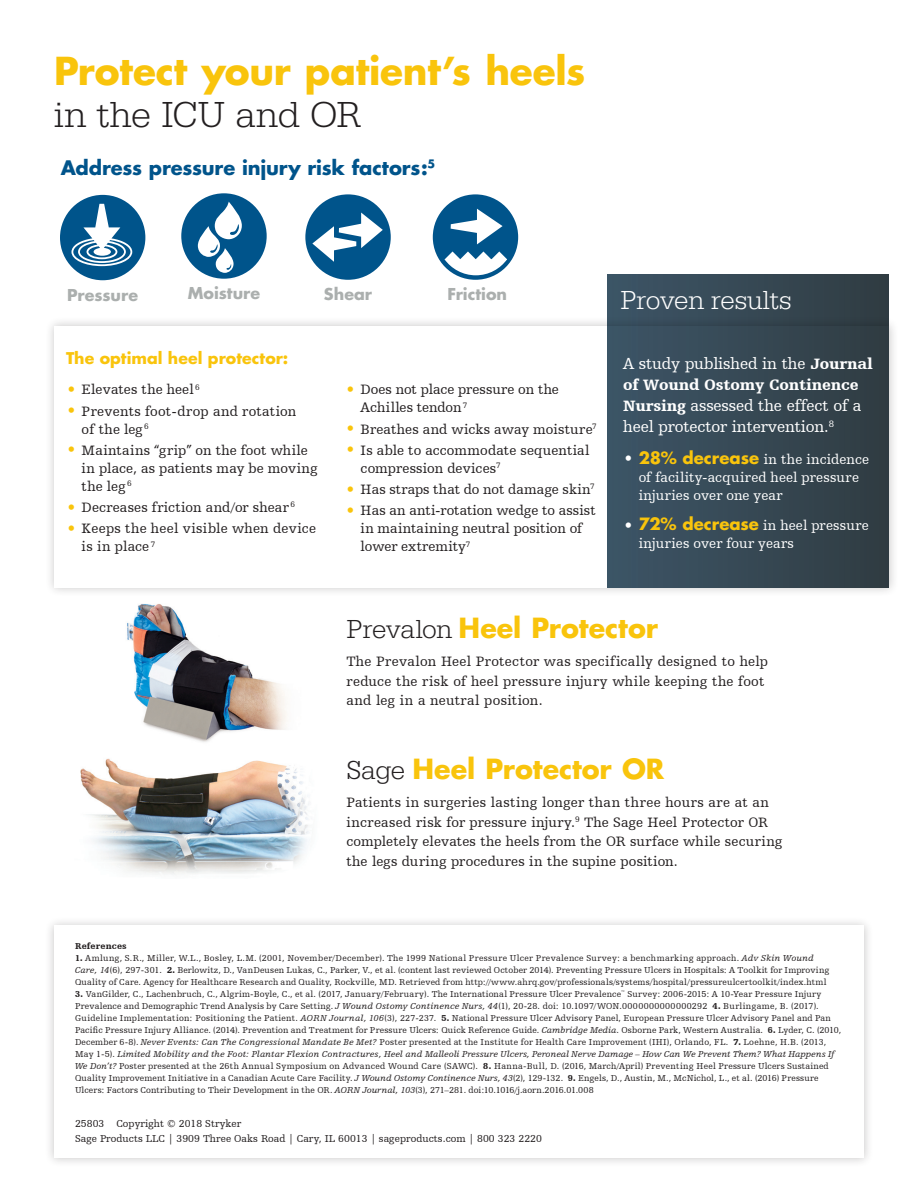
<style>
.page{position:relative;width:918px;height:1188px;background:#fff}
.page>*{position:absolute;margin:0;border:0;box-sizing:border-box;transform-origin:0 0}
.Back_Headline{font:700 37.5px/42px "Futura For Stryker";letter-spacing:-.005em;color:#f9c40c}
.Back_Headline-2{font:700 27px "Futura For Stryker";color:#f9c40c}
.t1{font:300 27px "Egyptienne URW";color:#fff}
.subhead{font:700 19.5px "Futura For Stryker";letter-spacing:-.005em;color:#00548b}
.t2{font:16.5px/21px "Humanist Slabserif 712 BT";letter-spacing:-.01em;color:#fff}
.subhead-2{font:700 15.9px "Futura For Stryker";color:#abafae}
.subhead-3{font:700 15.75px "Futura For Stryker";color:#f9c40c}
.t3{font:900 15.75px "Humanist Slabserif 712 BT";letter-spacing:-.01em;color:#fff}
.Body_Copy_Bullets{font:14.25px/18px "Humanist Slabserif 712 BT";letter-spacing:.01em;color:#231f20}
.body_copy{font:14.25px/19.5px "Humanist Slabserif 712 BT";letter-spacing:.015em;color:#231f20}
.Back_Headline-3{font:14.25px/19.5px "Humanist Slabserif 712 BT";letter-spacing:.02em;color:#231f20}
.Body_Copy_Bullets-2{font:14.25px/18px "Humanist Slabserif 712 BT";letter-spacing:.01em;color:#fff}
.t4{font:10.5px "Humanist Slabserif 712 BT";letter-spacing:.005em;color:#231f20}
.t5{font:9px/12px "Humanist Slabserif 712 BT";letter-spacing:.02em;color:#231f20}
.t6{font:900 9px "Humanist Slabserif 712 BT";letter-spacing:.015em;color:#231f20}
.s1{font-family:"URW Egyptienne TOT";font-weight:300;color:#231f20}
.s2{font-weight:900;font-size:18px;color:#f9c40c}
.s3{font-weight:900;font-size:15.75px}
.s4{font-size:18px}
.s5{font-family:"Futura For Stryker";font-weight:700;font-size:16.5px;color:#f9c40c}
.s6{font-family:"Egyptienne URW";font-weight:300;color:#231f20}
.s7{font-weight:900}
.s8{font-style:italic}
</style>
<div class="page">
<img style="left:80px;top:758px;width:229px;height:117px">
<div style="left:608px;top:274px;width:281px;height:314px;background:linear-gradient(to right,#3c5567,#303c42)"></div>
<div style="left:44px;top:916px;width:830px;height:251px;background:#231f20;opacity:.25"></div>
<div style="left:54px;top:926px;width:810px;height:232px;background:#fff"></div>
<img style="left:116px;top:604px;width:186px;height:155px">
<div style="left:44px;top:316px;width:855px;height:281px;background:#231f20;opacity:.25"></div>
<svg style="left:54px;top:326px;width:835px;height:262px"></svg>
<div style="left:60px;top:195px;width:85px;height:85px;background:#00548b;border-radius:50%"></div>
<svg style="left:71px;top:204px;width:61px;height:62px"></svg>
<div style="left:305px;top:194px;width:86px;height:86px;background:#00548b;border-radius:50%"></div>
<svg style="left:312px;top:213px;width:71px;height:49px"></svg>
<div style="left:181px;top:193px;width:86px;height:86px;background:#00548b;border-radius:50%"></div>
<svg style="left:198px;top:202px;width:44px;height:71px"></svg>
<div style="left:433px;top:194px;width:85px;height:86px;background:#00548b;border-radius:50%"></div>
<svg style="left:451px;top:209px;width:52px;height:35px"></svg>
<svg style="left:444px;top:251px;width:63px;height:24px"></svg>
<p class="Back_Headline" style="left:54px;top:49px;width:533px">Protect your patient’s heels <span class="s1">in the ICU and OR</span></p>
<p class="subhead" style="left:61px;top:155px;width:376px">Address pressure injury risk factors:<sup>5</sup></p>
<p class="subhead-2" style="left:67px;top:284px;width:72px">Pressure</p>
<p class="subhead-2" style="left:188px;top:282px;width:74px">Moisture</p>
<p class="subhead-2" style="left:324px;top:284px;width:50px">Shear</p>
<p class="subhead-2" style="left:448px;top:284px;width:61px">Friction</p>
<p class="subhead-3" style="left:66px;top:347px;width:224px">The optimal heel protector:</p>
<p class="Body_Copy_Bullets" style="left:66px;top:380px;width:135px"><span class="s2">•</span> Elevates the heel <sup>6</sup></p>
<p class="Body_Copy_Bullets" style="left:82px;top:402px;width:216px;text-indent:-16px"><span class="s2">•</span> Prevents foot-drop and rotation of the leg <sup>6</sup></p>
<p class="Body_Copy_Bullets" style="left:82px;top:441px;width:238px;text-indent:-16px"><span class="s2">•</span> Maintains “grip” on the foot while in place, as patients may be moving the leg <sup>6</sup></p>
<p class="Body_Copy_Bullets" style="left:66px;top:498px;width:231px"><span class="s2">•</span> Decreases friction and/or shear <sup>6</sup></p>
<p class="Body_Copy_Bullets" style="left:82px;top:519px;width:236px;text-indent:-16px"><span class="s2">•</span> Keeps the heel visible when device is in place <sup>7</sup></p>
<p class="Body_Copy_Bullets" style="left:361px;top:380px;width:200px;text-indent:-16px"><span class="s2">•</span> Does not place pressure on the<br>Achilles tendon<sup>7</sup></p>
<p class="Body_Copy_Bullets" style="left:345px;top:420px;width:253px"><span class="s2">•</span> Breathes and wicks away moisture<sup>7</sup></p>
<p class="Body_Copy_Bullets" style="left:361px;top:441px;width:230px;text-indent:-16px"><span class="s2">•</span> Is able to accommodate sequential compression devices<sup>7</sup></p>
<p class="Body_Copy_Bullets" style="left:345px;top:480px;width:251px"><span class="s2">•</span> Has straps that do not damage skin<sup>7</sup></p>
<p class="Body_Copy_Bullets" style="left:361px;top:501px;width:237px;text-indent:-16px"><span class="s2">•</span> Has an anti-rotation wedge to assist in maintaining neutral position of lower extremity<sup>7</sup></p>
<p class="t1" style="left:621px;top:284px;width:173px">Proven results</p>
<p class="t2" style="left:623px;top:353px;width:251px">A study published in the <span class="s3">Journal</span></p>
<p class="t3" style="left:623px;top:375px;width:237px">of Wound Ostomy Continence</p>
<p class="t2" style="left:623px;top:395px;width:240px"><span class="s3">Nursing</span> assessed the effect of a heel protector intervention.<sup>8</sup></p>
<p class="Body_Copy_Bullets-2" style="left:639px;top:450px;width:232px;text-indent:-16px"><span class="s4">•</span> <span class="s5">28% decrease</span> in the incidence of facility-acquired heel pressure injuries over one year</p>
<p class="Body_Copy_Bullets-2" style="left:639px;top:516px;width:232px;text-indent:-16px"><span class="s4">•</span> <span class="s5">72% decrease</span> in heel pressure injuries over four years</p>
<p class="Back_Headline-2" style="left:346px;top:610px;width:313px"><span class="s6">Prevalon</span> Heel Protector</p>
<p class="Back_Headline-3" style="left:346px;top:652px;width:423px">The Prevalon Heel Protector was specifically designed to help reduce the risk of heel pressure injury while keeping the foot and leg in a neutral position.</p>
<p class="Back_Headline-2" style="left:346px;top:751px;width:319px"><span class="s1">Sage</span> Heel Protector OR</p>
<p class="body_copy" style="left:346px;top:793px;width:438px">Patients in surgeries lasting longer than three hours are at an increased risk for pressure injury.<sup>9</sup> The Sage Heel Protector OR completely elevates the heels from the OR surface while securing the legs during procedures in the supine position.</p>
<p class="t6" style="left:75px;top:940px;width:53px">References</p>
<p class="t5" style="left:75px;top:951px;width:756px"><span class="s7">1.</span> Amlung, S.R., Miller, W.L., Bosley, L.M. (2001, November/December). The 1999 National Pressure Ulcer Prevalence Survey: a benchmarking approach. <span class="s8">Adv Skin Wound<br>Care, 14</span>(6), 297-301. <span class="s7">2.</span> Berlowitz, D., VanDeusen Lukas, C., Parker, V., et al. (content last reviewed October 2014). Preventing Pressure Ulcers in Hospitals: A Toolkit for Improving<br>Quality of Care. Agency for Healthcare Research and Quality, Rockville, MD. Retrieved from http://www.ahrq.gov/professionals/systems/hospital/pressureulcertoolkit/index.html</p>
<p class="t5" style="left:75px;top:987px;width:768px"><span class="s7">3.</span> VanGilder, C., Lachenbruch, C., Algrim-Boyle, C., et al. (2017, January/February). The International Pressure Ulcer Prevalence<sup>™</sup> Survey: 2006-2015: A 10-Year Pressure Injury Prevalence and Demographic Trend Analysis by Care Setting. <span class="s8">J Wound Ostomy Continence Nurs, 44</span>(1), 20-28. doi: 10.1097/WON.0000000000000292 <span class="s7">4.</span> Burlingame, B. (2017).<br>Guideline Implementation: Positioning the Patient. <span class="s8">AORN Journal, 106</span>(3), 227-237. <span class="s7">5.</span> National Pressure Ulcer Advisory Panel, European Pressure Ulcer Advisory Panel and Pan Pacific Pressure Injury Alliance. (2014). Prevention and Treatment for Pressure Ulcers: Quick Reference Guide. <span class="s8">Cambridge Media</span>. Osborne Park, Western Australia. <span class="s7">6.</span> Lyder, C. (2010, December 6-8). <span class="s8">Never Events: Can The Congressional Mandate Be Met?</span> Poster presented at the Institute for Health Care Improvement (IHI), Orlando, FL. <span class="s7">7.</span> Loehne, H.B. (2013, May 1-5). <span class="s8">Limited Mobility and the Foot: Plantar Flexion Contractures, Heel and Malleoli Pressure Ulcers, Peroneal Nerve Damage – How Can We Prevent Them? What Happens If We Don’t?</span> Poster presented at the 26th Annual Symposium on Advanced Wound Care (SAWC). <span class="s7">8.</span> Hanna-Bull, D. (2016, March/April) Preventing Heel Pressure Ulcers Sustained Quality Improvement Initiative in a Canadian Acute Care Facility. <span class="s8">J Wound Ostomy Continence Nurs, 43</span>(2), 129-132. <span class="s7">9.</span> Engels, D., Austin, M., McNichol, L., et al. (2016) Pressure Ulcers: Factors Contributing to Their Development in the OR. <span class="s8">AORN Journal, 103</span>(3), 271–281. doi:10.1016/j.aorn.2016.01.008</p>
<p class="t4" style="left:75px;top:1117px;width:168px">25803 Copyright © 2018 Stryker</p>
<p class="t4" style="left:75px;top:1132px;width:468px">Sage Products LLC | 3909 Three Oaks Road | Cary, IL 60013 | sageproducts.com | 800 323 2220</p>
</div>
